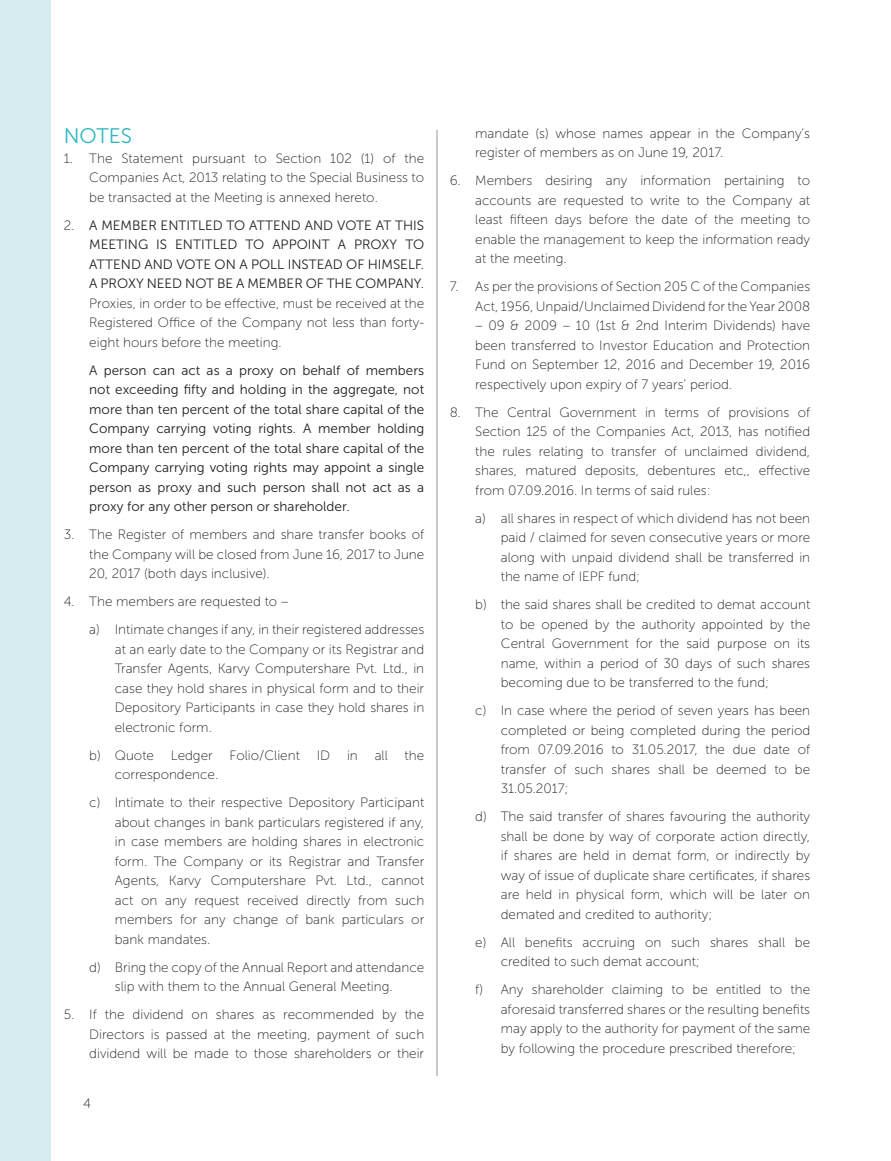
<style>
.page{position:relative;width:891px;height:1161px;background:#fff}
.page>*{position:absolute;margin:0;border:0;box-sizing:border-box;transform-origin:0 0}
.Body{font:21px "Museo Sans 300";color:#2cb6c1}
.Body-2{font:13.5px/19.5px "Museo Sans 100";color:#231f20;text-align:justify}
.Body-3{font:13.5px/19.5px "Museo Sans 300";color:#231f20;text-align:justify}
.s1{font-family:"Museo Sans 100"}
</style>
<div class="page">
<div style="left:0;top:0;width:51px;height:1161px;background:#d7ecef"></div>
<hr style="left:437px;top:130px;width:1px;height:946px;background:#939598">
<p class="Body" style="left:64px;top:125px;width:70px">NOTES</p>
<p class="Body-2" style="left:89px;top:149px;width:336px;text-indent:-26px">1. The Statement pursuant to Section 102 (1) of the Companies Act, 2013 relating to the Special Business to be transacted at the Meeting is annexed hereto.</p>
<p class="Body-3" style="left:89px;top:216px;width:336px;text-indent:-26px"><span class="s1">2.</span> A MEMBER ENTITLED TO ATTEND AND VOTE AT THIS MEETING IS ENTITLED TO APPOINT A PROXY TO ATTEND AND VOTE ON A POLL INSTEAD OF HIMSELF.<br>A PROXY NEED NOT BE A MEMBER OF THE COMPANY.<br><span class="s1">Proxies, in order to be effective, must be received at the Registered Office of the Company not less than forty&shy;eight hours before the meeting.</span></p>
<p class="Body-3" style="left:89px;top:361px;width:337px">A person can act as a proxy on behalf of members not exceeding fifty and holding in the aggregate, not more than ten percent of the total share capital of the Company carrying voting rights. A member holding more than ten percent of the total share capital of the Company carrying voting rights may appoint a single person as proxy and such person shall not act as a proxy for any other person or shareholder.</p>
<p class="Body-2" style="left:89px;top:525px;width:336px;text-indent:-26px">3. The Register of members and share transfer books of the Company will be closed from June 16, 2017 to June 20, 2017 (both days inclusive).</p>
<p class="Body-2" style="left:64px;top:592px;width:226px">4. The members are requested to –</p>
<p class="Body-2" style="left:115px;top:620px;width:311px;text-indent:-26px">a) Intimate changes if any, in their registered addresses at an early date to the Company or its Registrar and Transfer Agents, Karvy Computershare Pvt. Ltd., in case they hold shares in physical form and to their Depository Participants in case they hold shares in electronic form.</p>
<p class="Body-2" style="left:115px;top:746px;width:311px;text-indent:-26px">b) Quote Ledger Folio/Client ID in all the correspondence.</p>
<p class="Body-2" style="left:115px;top:793px;width:311px;text-indent:-26px">c) Intimate to their respective Depository Participant about changes in bank particulars registered if any, in case members are holding shares in electronic form. The Company or its Registrar and Transfer Agents, Karvy Computershare Pvt. Ltd., cannot act on any request received directly from such members for any change of bank particulars or bank mandates.</p>
<p class="Body-2" style="left:89px;top:958px;width:336px;text-align:center">d) Bring the copy of the Annual Report and attendance slip with them to the Annual General Meeting.</p>
<p class="Body-2" style="left:89px;top:1005px;width:336px;text-indent:-26px">5. If the dividend on shares as recommended by the Directors is passed at the meeting, payment of such dividend will be made to those shareholders or their</p>
<p class="Body-2" style="left:83px;top:1094px;width:9px">4</p>
<p class="Body-2" style="left:475px;top:123px;width:336px">mandate (s) whose names appear in the Company’s register of members as on June 19, 2017.</p>
<p class="Body-2" style="left:475px;top:171px;width:336px;text-indent:-26px">6. Members desiring any information pertaining to accounts are requested to write to the Company at least fifteen days before the date of the meeting to enable the management to keep the information ready at the meeting.</p>
<p class="Body-2" style="left:450px;top:277px;width:362px;text-align:right">7. As per the provisions of Section 205 C of the Companies<br>Act, 1956, Unpaid/Unclaimed Dividend for the Year 2008</p>
<p class="Body-2" style="left:475px;top:316px;width:337px">– 09 &amp; 2009 – 10 (1st &amp; 2nd Interim Dividends) have been transferred to Investor Education and Protection Fund on September 12, 2016 and December 19, 2016 respectively upon expiry of 7 years’ period.</p>
<p class="Body-2" style="left:475px;top:402px;width:336px;text-indent:-26px">8. The Central Government in terms of provisions of Section 125 of the Companies Act, 2013, has notified the rules relating to transfer of unclaimed dividend, shares, matured deposits, debentures etc,, effective from 07.09.2016. In terms of said rules:</p>
<p class="Body-2" style="left:501px;top:508px;width:311px;text-indent:-26px">a) all shares in respect of which dividend has not been paid / claimed for seven consecutive years or more along with unpaid dividend shall be transferred in the name of IEPF fund;</p>
<p class="Body-2" style="left:501px;top:595px;width:311px;text-indent:-26px">b) the said shares shall be credited to demat account to be opened by the authority appointed by the Central Government for the said purpose on its name, within a period of 30 days of such shares becoming due to be transferred to the fund;</p>
<p class="Body-2" style="left:501px;top:701px;width:311px;text-indent:-26px">c) In case where the period of seven years has been completed or being completed during the period from 07.09.2016 to 31.05.2017, the due date of transfer of such shares shall be deemed to be 31.05.2017;</p>
<p class="Body-2" style="left:501px;top:807px;width:311px;text-indent:-26px">d) The said transfer of shares favouring the authority shall be done by way of corporate action directly, if shares are held in demat form, or indirectly by way of issue of duplicate share certificates, if shares are held in physical form, which will be later on demated and credited to authority;</p>
<p class="Body-2" style="left:501px;top:932px;width:311px;text-indent:-26px">e) All benefits accruing on such shares shall be credited to such demat account;</p>
<p class="Body-2" style="left:501px;top:980px;width:311px;text-indent:-26px">f) Any shareholder claiming to be entitled to the aforesaid transferred shares or the resulting benefits may apply to the authority for payment of the same by following the procedure prescribed therefore;</p>
</div>
